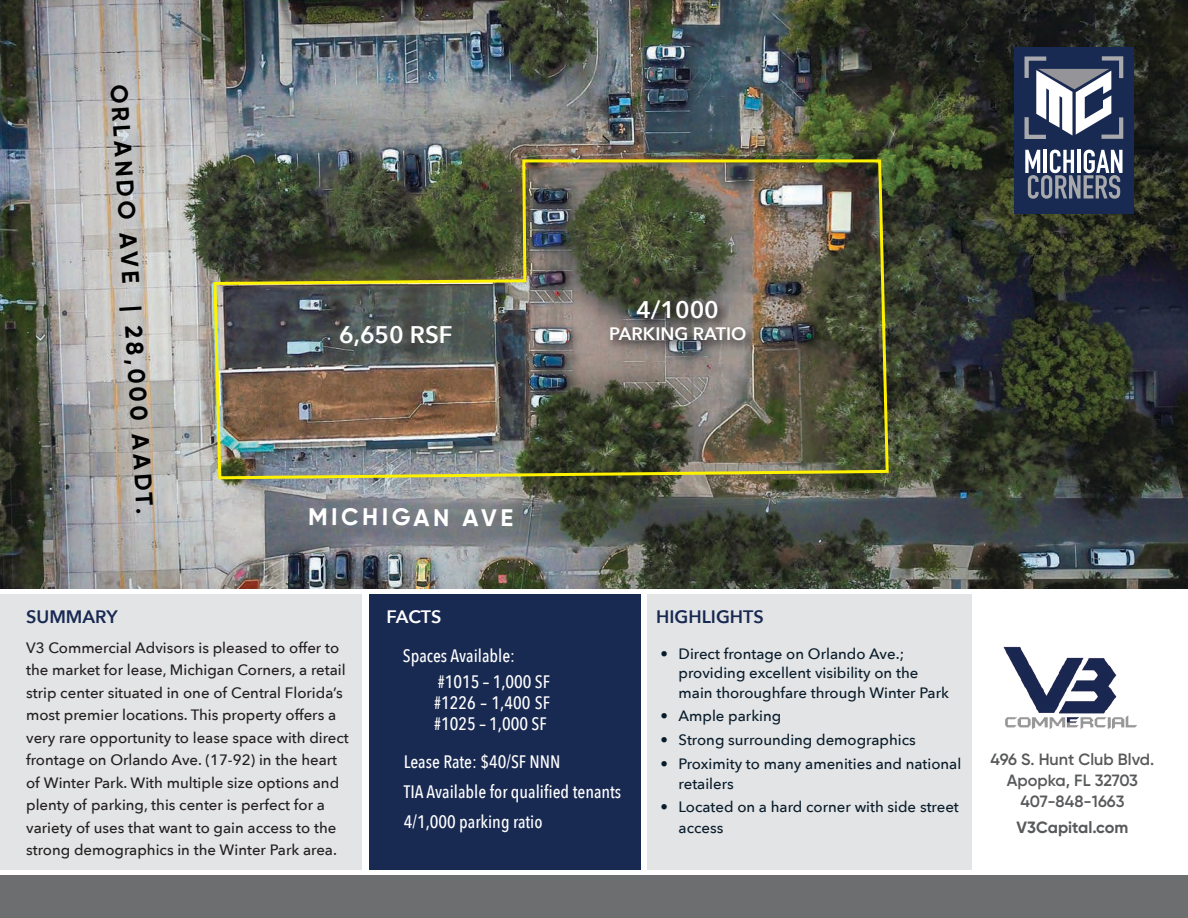
<style>
.page{position:relative;width:1188px;height:918px;background:#fff}
.page>*{position:absolute;margin:0;border:0;box-sizing:border-box;transform-origin:0 0}
.t1{font:700 24px "Gilroy";color:#000}
.t2{font:600 24px "Avenir Next";color:#fff}
.t3{font:700 24px "Gilroy";letter-spacing:.14em;color:#fff}
.t4{font:500 18px/21px "Avenir Next Condensed";color:#fff;text-align:justify}
.t5{font:600 18px "Avenir Next";color:#fff}
.t6{font:600 18px "Avenir Next";color:#182952}
.t7{font:600 16.35px "Gilroy";color:#58595b}
.t8{font:700 16.35px "Gilroy";color:#58595b}
.t9{font:500 15px/22.5px "Avenir Next";color:#231f20}
.t10{font:500 15px/19.5px "Avenir Next";color:#091c2b}
</style>
<div class="page">
<div style="left:0;top:594px;width:362px;height:275px;background:#e3e4e5"></div>
<img style="left:0;top:0;width:1188px;height:589px">
<div style="left:648px;top:594px;width:324px;height:275px;background:#e3e4e5"></div>
<img style="left:212px;top:158px;width:678px;height:323px">
<svg style="left:607px;top:299px;width:151px;height:54px;background:#6e6a65"></svg>
<div style="left:0;top:876px;width:1188px;height:42px;background:#6d6e70"></div>
<div style="left:369px;top:594px;width:271px;height:275px;background:#182952"></div>
<div style="left:1014px;top:47px;width:119px;height:167px;background:#182952"></div>
<svg style="left:1025px;top:150px;width:98px;height:49px"></svg>
<svg style="left:1024px;top:56px;width:100px;height:83px"></svg>
<img style="left:1003px;top:646px;width:134px;height:84px">
<p class="t1" style="left:132px;top:83px;width:432px;rotate:86deg">ORLANDO AVE | 28,000 AADT.</p>
<p class="t2" style="left:339px;top:314px;width:115px">6,650 RSF</p>
<p class="t3" style="left:308px;top:502px;width:207px">MICHIGAN AVE</p>
<p class="t2" style="left:636px;top:289px;width:84px">4/1000</p>
<p class="t5" style="left:609px;top:318px;width:139px">PARKING RATIO</p>
<p class="t6" style="left:26px;top:601px;width:93px">SUMMARY</p>
<p class="t5" style="left:387px;top:601px;width:56px">FACTS</p>
<p class="t6" style="left:656px;top:601px;width:109px">HIGHLIGHTS</p>
<p class="t9" style="left:26px;top:636px;width:324px">V3 Commercial Advisors is pleased to offer to the market for lease, Michigan Corners, a retail strip center situated in one of Central Florida’s most premier locations. This property offers a very rare opportunity to lease space with direct frontage on Orlando Ave. (17-92) in the heart of Winter Park. With multiple size options and plenty of parking, this center is perfect for a variety of uses that want to gain access to the strong demographics in the Winter Park area.</p>
<p class="t10" style="left:679px;top:643px;width:272px;text-indent:-18px">• Direct frontage on Orlando Ave.; providing excellent visibility on the main thoroughfare through Winter Park</p>
<p class="t10" style="left:661px;top:706px;width:122px">• Ample parking</p>
<p class="t10" style="left:661px;top:730px;width:257px">• Strong surrounding demographics</p>
<p class="t10" style="left:679px;top:754px;width:284px;text-indent:-18px">• Proximity to many amenities and national retailers</p>
<p class="t10" style="left:679px;top:796px;width:282px;line-height:21px;text-indent:-18px">• Located on a hard corner with side street access</p>
<p class="t4" style="left:403px;top:645px;width:114px">Spaces Available:</p>
<p class="t4" style="left:434px;top:671px;width:117px">#1015 – 1,000 SF #1226 – 1,400 SF #1025 – 1,000 SF</p>
<p class="t4" style="left:404px;top:747px;width:219px;line-height:30px;text-align:left">Lease Rate: $40/SF NNN<br>TIA Available for qualified tenants<br>4/1,000 parking ratio</p>
<p class="t7" style="left:991px;top:749px;width:165px">496 S. Hunt Club Blvd.</p>
<p class="t7" style="left:1007px;top:770px;width:133px">Apopka, FL 32703</p>
<p class="t7" style="left:1020px;top:791px;width:106px">407-848-1663</p>
<p class="t8" style="left:1017px;top:817px;width:113px">V3Capital.com</p>
</div>
